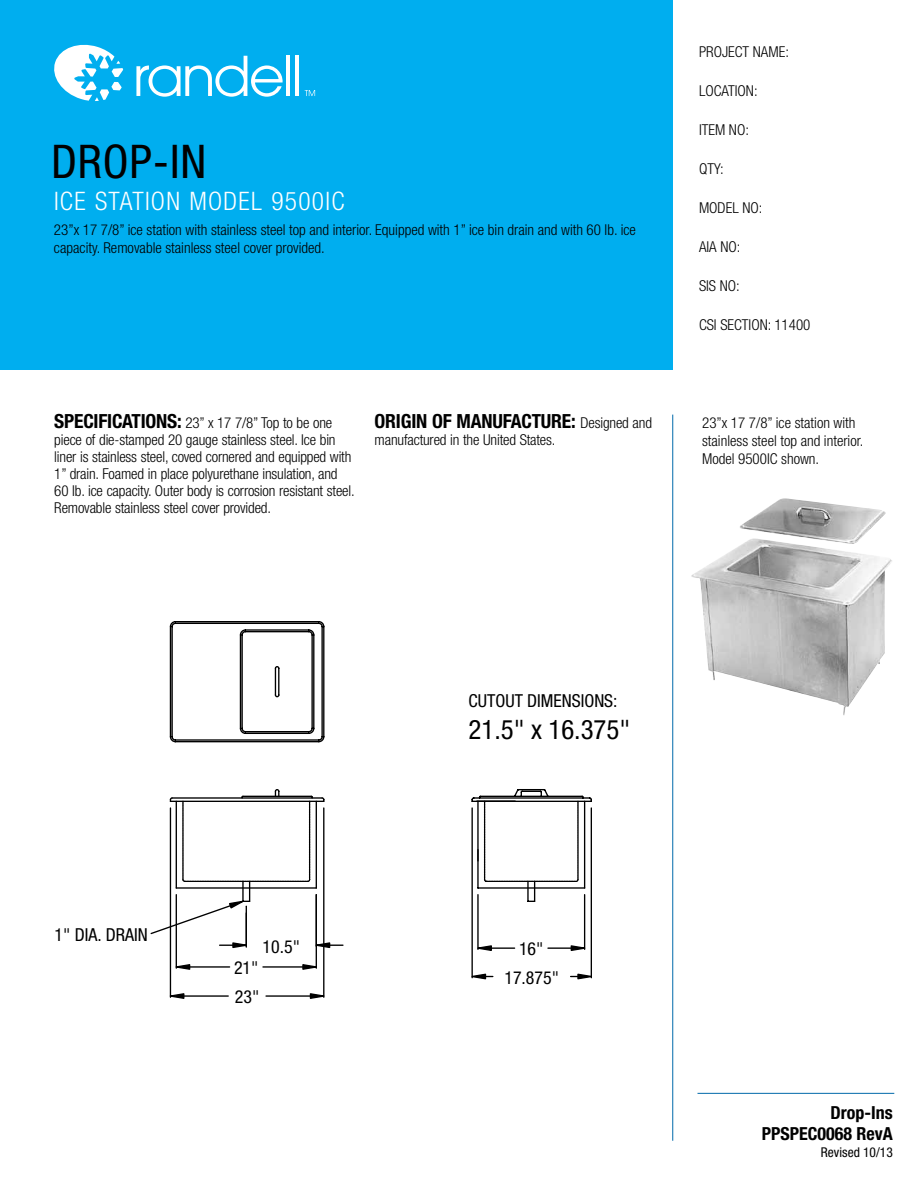
<style>
.page{position:relative;width:918px;height:1188px;background:#fff}
.page>*{position:absolute;margin:0;border:0;box-sizing:border-box;transform-origin:0 0}
.t1{font:condensed 46.5px "Helvetica Neue";letter-spacing:.02em;color:#000}
.t2{font:condensed 26.85px "Helvetica Neue";color:#000}
.t3{font:300 condensed 25.5px "Helvetica Neue";letter-spacing:.05em;color:#fff}
.t4{font:700 condensed 19.5px "Helvetica Neue";letter-spacing:-.01em;color:#000}
.t5{font:700 condensed 18px/21.6px "Helvetica Neue";color:#000;text-align:right}
.t6{font:condensed 17.85px "Helvetica Neue";color:#000}
.t7{font:300 condensed 15px/17px "Helvetica Neue";letter-spacing:-.01em;color:#000}
.t8{font:condensed 13.5px "Helvetica Neue";color:#000}
.s1{font-weight:700;font-size:19.5px}
.s2{font-weight:300;font-size:15px}
</style>
<div class="page">
<div style="left:0;top:0;width:673px;height:370px;background:#00aeef"></div>
<hr style="left:672px;top:415px;width:1px;height:726px;background:#0069aa">
<hr style="left:698px;top:1093px;width:196px;height:1px;background:#0069aa">
<svg style="left:54px;top:44px;width:69px;height:57px"></svg>
<svg style="left:136px;top:56px;width:147px;height:41px"></svg>
<hr style="left:286px;top:56px;width:4px;height:40px;background:#fff">
<hr style="left:295px;top:56px;width:4px;height:40px;background:#fff">
<svg style="left:305px;top:90px;width:10px;height:6px"></svg>
<img style="left:691px;top:498px;width:201px;height:217px">
<svg style="left:150px;top:621px;width:175px;height:314px"></svg>
<svg style="left:162px;top:788px;width:430px;height:211px"></svg>
<h1 class="t1" style="left:51px;top:134px;width:157px">DROP-IN</h1>
<h3 class="t3" style="left:54px;top:187px;width:292px">ICE STATION MODEL 9500IC</h3>
<p class="t7" style="left:54px;top:220px;width:583px;line-height:18px">23”x 17 7/8” ice station with stainless steel top and interior. Equipped with 1” ice bin drain and with 60 Ib. ice capacity. Removable stainless steel cover provided.</p>
<p class="t7" style="left:54px;top:414px;width:302px"><span class="s1">SPECIFICATIONS:</span> 23” x 17 7/8” Top to be one piece of die-stamped 20 gauge stainless steel. Ice bin liner is stainless steel, coved cornered and equipped with 1” drain. Foamed in place polyurethane insulation, and 60 Ib. ice capacity. Outer body is corrosion resistant steel.<br>Removable stainless steel cover provided.</p>
<h3 class="t4" style="left:375px;top:409px;width:279px">ORIGIN OF MANUFACTURE: <span class="s2">Designed and</span></h3>
<p class="t7" style="left:375px;top:431px;width:182px">manufactured in the United States.</p>
<p class="t7" style="left:699px;top:43px;width:91px">PROJECT NAME:</p>
<p class="t7" style="left:699px;top:82px;width:60px">LOCATION:</p>
<p class="t7" style="left:699px;top:121px;width:51px">ITEM NO:</p>
<p class="t7" style="left:699px;top:160px;width:26px">QTY:</p>
<p class="t7" style="left:699px;top:199px;width:65px">MODEL NO:</p>
<p class="t7" style="left:699px;top:238px;width:43px">AIA NO:</p>
<p class="t7" style="left:699px;top:277px;width:42px">SIS NO:</p>
<p class="t7" style="left:699px;top:316px;width:113px">CSI SECTION: 11400</p>
<p class="t7" style="left:702px;top:414px;width:163px;line-height:18px">23”x 17 7/8” ice station with stainless steel top and interior.<br>Model 9500IC shown.</p>
<p class="t6" style="left:469px;top:690px;width:150px">CUTOUT DIMENSIONS:</p>
<h2 class="t2" style="left:469px;top:714px;width:163px">21.5" x 16.375"</h2>
<p class="t6" style="left:55px;top:924px;width:95px">1" DIA. DRAIN</p>
<p class="t6" style="left:263px;top:936px;width:39px">10.5"</p>
<p class="t6" style="left:234px;top:958px;width:26px">21"</p>
<p class="t6" style="left:235px;top:987px;width:26px">23"</p>
<p class="t6" style="left:519px;top:939px;width:26px">16"</p>
<p class="t6" style="left:504px;top:967px;width:56px">17.875"</p>
<p class="t5" style="left:762px;top:1101px;width:132px">Drop-Ins<br>PPSPEC0068 RevA</p>
<p class="t8" style="left:821px;top:1144px;width:73px">Revised 10/13</p>
</div>
